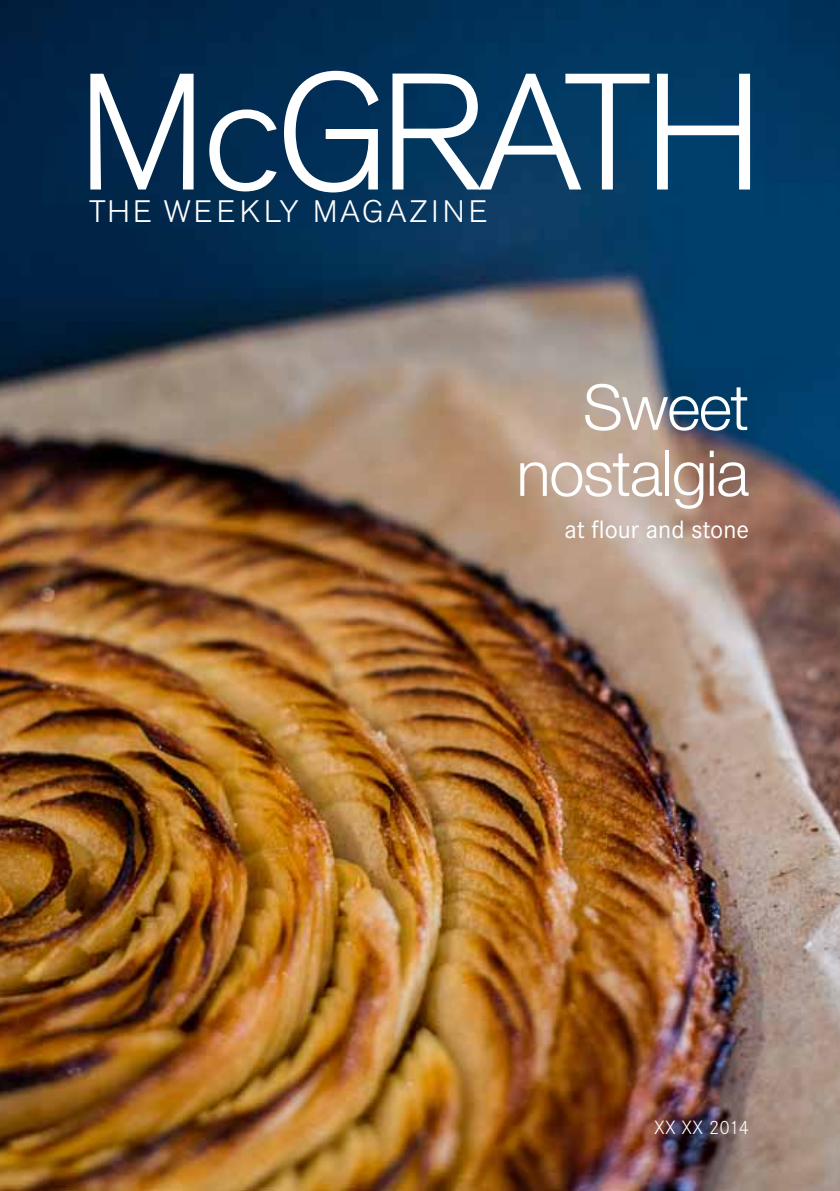
<style>
.page{position:relative;width:840px;height:1191px;background:#fff}
.page>*{position:absolute;margin:0;border:0;box-sizing:border-box;transform-origin:0 0}
.t1{font:300 164px "Akzidenz Grotesk BE";letter-spacing:-.05em;color:#fff}
.t2{font:300 63.2px/66px "Helvetica Neue";letter-spacing:-.02em;color:#fff;text-align:right}
.t3{font:300 30.8px "Akzidenz Grotesk BE";letter-spacing:.1em;color:#fff}
.t4{font:26px "Corporate S";color:#fff}
.t5{font:300 20px "Corporate S";letter-spacing:.02em;color:#fff}
</style>
<div class="page">
<img style="left:0;top:0;width:839px;height:1191px">
<h1 class="t1" style="left:77px;top:41px;width:687px">McGRATH</h1>
<p class="t3" style="left:89px;top:194px;width:399px">THE WEEKLY MAGAZINE</p>
<h2 class="t2" style="left:516px;top:371px;width:234px">Sweet nostalgia</h2>
<p class="t4" style="left:564px;top:514px;width:186px">at flour and stone</p>
<p class="t5" style="left:653px;top:1116px;width:97px">XX XX 2014</p>
</div>
